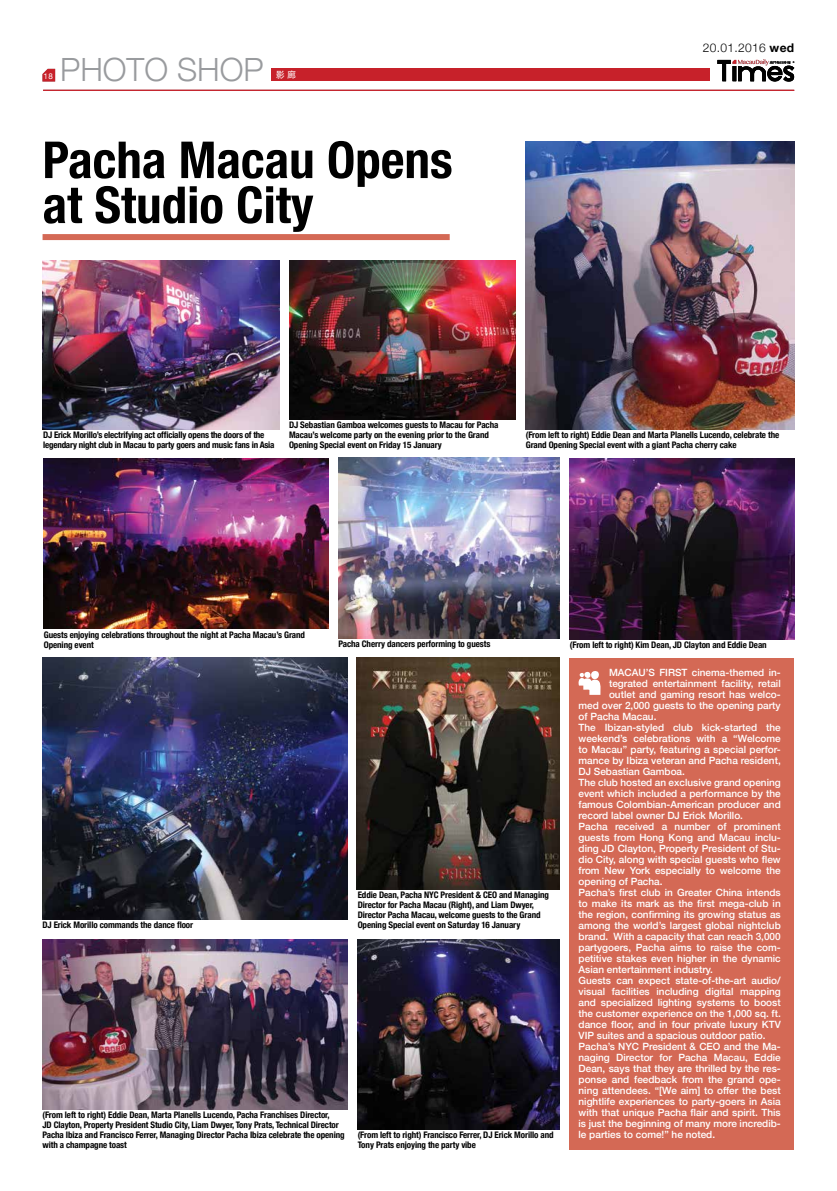
<style>
.page{position:relative;width:837px;height:1191px;background:#fff}
.page>*{position:absolute;margin:0;border:0;box-sizing:border-box;transform-origin:0 0}
.t1{font:700 condensed 51px/45px "Helvetica Neue";color:#000}
.t2{font:300 32px "Helvetica Neue";color:#999b9e}
.t3{font:300 12px "Helvetica Neue";letter-spacing:.025em;color:#000}
.t4{font:500 10px "Helvetica Neue";color:#fff}
.t5{font:700 condensed 9px/10px "Helvetica Neue";letter-spacing:-.01em;color:#000}
.t6{font:9px "Adobe Heiti Std";color:#fff}
.t7{font:8px "Helvetica Neue";color:#fff}
.s1{font-weight:700}
</style>
<div class="page">
<svg style="left:42px;top:69px;width:13px;height:13px"></svg>
<svg style="left:717px;top:59px;width:77px;height:23px"></svg>
<div style="left:271px;top:69px;width:438px;height:12px;background:#c7212a"></div>
<hr style="left:43px;top:90px;width:751px;height:1px;background:#c7212a">
<div style="left:43px;top:234px;width:406px;height:6px;background:#d46955"></div>
<div style="left:569px;top:658px;width:224px;height:491px;background:#d46955"></div>
<svg style="left:578px;top:671px;width:23px;height:24px"></svg>
<img style="left:43px;top:658px;width:304px;height:261px">
<img style="left:42px;top:260px;width:237px;height:169px">
<img style="left:289px;top:260px;width:226px;height:159px">
<img style="left:525px;top:142px;width:268px;height:287px">
<img style="left:43px;top:939px;width:304px;height:170px">
<img style="left:357px;top:939px;width:202px;height:190px">
<img style="left:43px;top:458px;width:285px;height:171px">
<img style="left:569px;top:458px;width:225px;height:182px">
<img style="left:356px;top:658px;width:203px;height:232px">
<img style="left:338px;top:458px;width:221px;height:181px">
<p class="t7" style="left:44px;top:70px;width:11px">18</p>
<h2 class="t2" style="left:60px;top:44px;width:205px">PHOTO SHOP</h2>
<p class="t6" style="left:276px;top:69px;width:22px">影 廊</p>
<h1 class="t1" style="left:43px;top:134px;width:411px">Pacha Macau Opens at Studio City</h1>
<p class="t3" style="left:702px;top:38px;width:93px">20.01.2016 <span class="s1">wed</span></p>
<p class="t5" style="left:43px;top:429px;width:233px">DJ Erick Morillo’s electrifying act officially opens the doors of the legendary night club in Macau to party goers and music fans in Asia</p>
<p class="t5" style="left:289px;top:419px;width:211px">DJ Sebastian Gamboa welcomes guests to Macau for Pacha<br>Macau’s welcome party on the evening prior to the Grand<br>Opening Special event on Friday 15 January</p>
<p class="t5" style="left:525px;top:429px;width:255px">(From left to right) Eddie Dean and Marta Planells Lucendo, celebrate the<br>Grand Opening Special event with a giant Pacha cherry cake</p>
<p class="t5" style="left:44px;top:629px;width:262px">Guests enjoying celebrations throughout the night at Pacha Macau’s Grand<br>Opening event</p>
<p class="t5" style="left:338px;top:638px;width:153px">Pacha Cherry dancers performing to guests</p>
<p class="t5" style="left:569px;top:639px;width:198px">(From left to right) Kim Dean, JD Clayton and Eddie Dean</p>
<p class="t5" style="left:42px;top:919px;width:152px">DJ Erick Morillo commands the dance floor</p>
<p class="t5" style="left:357px;top:889px;width:193px">Eddie Dean, Pacha NYC President &amp; CEO and Managing Director for Pacha Macau (Right), and Liam Dwyer, Director Pacha Macau, welcome guests to the Grand Opening Special event on Saturday 16 January</p>
<p class="t5" style="left:42px;top:1109px;width:303px">(From left to right) Eddie Dean, Marta Planells Lucendo, Pacha Franchises Director,<br>JD Clayton, Property President Studio City, Liam Dwyer, Tony Prats, Technical Director Pacha Ibiza and Francisco Ferrer, Managing Director Pacha Ibiza celebrate the opening with a champagne toast</p>
<p class="t5" style="left:357px;top:1129px;width:197px">(From left to right) Francisco Ferrer, DJ Erick Morillo and<br>Tony Prats enjoying the party vibe</p>
<p class="t4" style="left:608px;top:664px;width:17px">Macau</p>
<p class="t4" style="left:645px;top:664px;width:136px">’s fi rst cinema-themed in-</p>
<p class="t4" style="left:608px;top:675px;width:173px">tegrated entertainment facility, retail</p>
<p class="t4" style="left:608px;top:686px;width:173px">outlet and gaming resort has welco-</p>
<p class="t4" style="left:578px;top:697px;width:204px">med over 2,000 guests to the opening party</p>
<p class="t4" style="left:578px;top:708px;width:79px">of Pacha Macau.</p>
<p class="t4" style="left:578px;top:719px;width:204px">The Ibizan-styled club kick-started the</p>
<p class="t4" style="left:578px;top:730px;width:204px">weekend’s celebrations with a “Welcome</p>
<p class="t4" style="left:578px;top:741px;width:204px">to Macau” party, featuring a special perfor-</p>
<p class="t4" style="left:578px;top:752px;width:204px">mance by Ibiza veteran and Pacha resident,</p>
<p class="t4" style="left:578px;top:763px;width:108px">DJ Sebastian Gamboa.</p>
<p class="t4" style="left:578px;top:774px;width:204px">The club hosted an exclusive grand opening</p>
<p class="t4" style="left:578px;top:785px;width:204px">event which included a performance by the</p>
<p class="t4" style="left:578px;top:796px;width:204px">famous Colombian-American producer and</p>
<p class="t4" style="left:578px;top:807px;width:166px">record label owner DJ Erick Morillo.</p>
<p class="t4" style="left:578px;top:818px;width:204px">Pacha received a number of prominent</p>
<p class="t4" style="left:578px;top:829px;width:204px">guests from Hong Kong and Macau inclu-</p>
<p class="t4" style="left:578px;top:840px;width:204px">ding JD Clayton, Property President of Stu-</p>
<p class="t4" style="left:578px;top:851px;width:204px">dio City, along with special guests who flew</p>
<p class="t4" style="left:578px;top:862px;width:204px">from New York especially to welcome the</p>
<p class="t4" style="left:578px;top:873px;width:85px">opening of Pacha.</p>
<p class="t4" style="left:578px;top:884px;width:204px">Pacha’s first club in Greater China intends</p>
<p class="t4" style="left:578px;top:895px;width:204px">to make its mark as the first mega-club in</p>
<p class="t4" style="left:578px;top:906px;width:204px">the region, confirming its growing status as</p>
<p class="t4" style="left:578px;top:917px;width:204px">among the world’s largest global nightclub</p>
<p class="t4" style="left:578px;top:928px;width:204px">brand. With a capacity that can reach 3,000</p>
<p class="t4" style="left:578px;top:939px;width:204px">partygoers, Pacha aims to raise the com-</p>
<p class="t4" style="left:578px;top:950px;width:204px">petitive stakes even higher in the dynamic</p>
<p class="t4" style="left:578px;top:961px;width:136px">Asian entertainment industry.</p>
<p class="t4" style="left:578px;top:972px;width:204px">Guests can expect state-of-the-art audio/</p>
<p class="t4" style="left:578px;top:983px;width:204px">visual facilities including digital mapping</p>
<p class="t4" style="left:578px;top:994px;width:204px">and specialized lighting systems to boost</p>
<p class="t4" style="left:578px;top:1005px;width:204px">the customer experience on the 1,000 sq. ft.</p>
<p class="t4" style="left:578px;top:1016px;width:204px">dance floor, and in four private luxury KTV</p>
<p class="t4" style="left:578px;top:1027px;width:188px">VIP suites and a spacious outdoor patio.</p>
<p class="t4" style="left:578px;top:1038px;width:204px">Pacha’s NYC President &amp; CEO and the Ma-</p>
<p class="t4" style="left:578px;top:1049px;width:204px">naging Director for Pacha Macau, Eddie</p>
<p class="t4" style="left:578px;top:1060px;width:204px">Dean, says that they are thrilled by the res-</p>
<p class="t4" style="left:578px;top:1071px;width:204px">ponse and feedback from the grand ope-</p>
<p class="t4" style="left:578px;top:1082px;width:204px">ning attendees. “[We aim] to offer the best</p>
<p class="t4" style="left:578px;top:1093px;width:204px">nightlife experiences to party-goers in Asia</p>
<p class="t4" style="left:578px;top:1104px;width:204px">with that unique Pacha flair and spirit. This</p>
<p class="t4" style="left:578px;top:1115px;width:204px">is just the beginning of many more incredib-</p>
<p class="t4" style="left:578px;top:1126px;width:138px">le parties to come!” he noted.</p>
</div>
